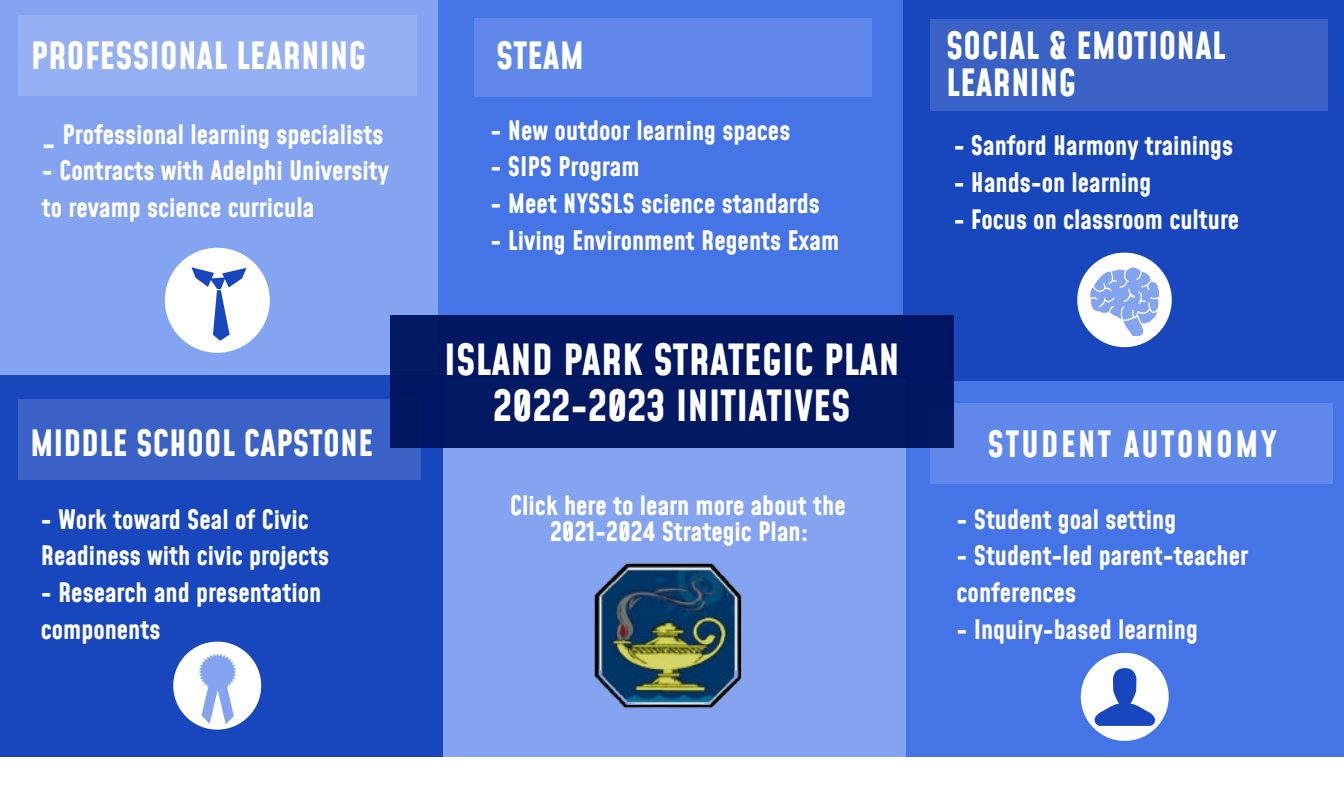
<style>
.page{position:relative;width:1344px;height:788px;background:#fff}
.page>*{position:absolute;margin:0;border:0;box-sizing:border-box;transform-origin:0 0}
.t1{font:700 42px "Mohave";color:#fff}
.t2{font:700 36.75px/36.8px "Mohave";color:#fff}
.t3{font:700 35.35px "Mohave";color:#fff}
.t4{font:700 35.35px "Mohave";letter-spacing:.055em;color:#fff}
.t5{font:700 26.25px/36.8px "Mohave";color:#fff}
</style>
<div class="page">
<div style="left:0;top:0;width:1344px;height:756px;background:#4574e7"></div>
<div style="left:930px;top:403px;width:403px;height:80px;background:#5f88ea"></div>
<div style="left:903px;top:0;width:441px;height:381px;background:#1847bd"></div>
<div style="left:930px;top:20px;width:398px;height:91px;background:#3961c6"></div>
<div style="left:0;top:0;width:438px;height:379px;background:#84a4f2"></div>
<div style="left:18px;top:15px;width:399px;height:80px;background:#95b1f3"></div>
<div style="left:425px;top:379px;width:480px;height:377px;background:#84a4f2"></div>
<div style="left:0;top:375px;width:442px;height:381px;background:#1847bd"></div>
<div style="left:1077px;top:252px;width:95px;height:95px;background:#fff;border-radius:50%"></div>
<img style="left:594px;top:562px;width:148px;height:147px">
<div style="left:474px;top:18px;width:398px;height:79px;background:#5f88ea"></div>
<div style="left:18px;top:399px;width:403px;height:81px;background:#3961c6"></div>
<div style="left:165px;top:248px;width:105px;height:105px;background:#fff;border-radius:50%"></div>
<svg style="left:191px;top:267px;width:56px;height:74px"></svg>
<div style="left:173px;top:641px;width:88px;height:88px;background:#fff;border-radius:50%"></div>
<svg style="left:199px;top:653px;width:38px;height:71px"></svg>
<div style="left:390px;top:315px;width:564px;height:132px;background:#00145e"></div>
<svg style="left:1091px;top:267px;width:68px;height:68px"></svg>
<div style="left:1081px;top:652px;width:88px;height:88px;background:#fff;border-radius:50%"></div>
<svg style="left:1095px;top:668px;width:60px;height:57px"></svg>
<p class="t2" style="left:31px;top:36px;width:337px">PROFESSIONAL LEARNING</p>
<p class="t2" style="left:946px;top:27px;width:281px">SOCIAL &amp; EMOTIONAL<br>LEARNING</p>
<p class="t2" style="left:496px;top:36px;width:89px">STEAM</p>
<p class="t5" style="left:42px;top:115px;width:343px">_ Professional learning specialists</p>
<p class="t5" style="left:42px;top:152px;width:348px">- Contracts with Adelphi University to revamp science curricula</p>
<p class="t3" style="left:30px;top:421px;width:345px">MIDDLE SCHOOL CAPSTONE</p>
<p class="t5" style="left:41px;top:500px;width:290px">- Work toward Seal of Civic<br>Readiness with civic projects</p>
<p class="t5" style="left:41px;top:574px;width:282px">- Research and presentation components</p>
<p class="t5" style="left:491px;top:111px;width:301px">- New outdoor learning spaces</p>
<p class="t5" style="left:491px;top:148px;width:150px">- SIPS Program</p>
<p class="t5" style="left:491px;top:185px;width:331px">- Meet NYSSLS science standards</p>
<p class="t5" style="left:491px;top:221px;width:350px">- Living Environment Regents Exam</p>
<p class="t1" style="left:444px;top:333px;width:457px">ISLAND PARK STRATEGIC PLAN</p>
<p class="t1" style="left:493px;top:379px;width:359px">2022-2023 INITIATIVES</p>
<p class="t5" style="left:510px;top:492px;width:337px;line-height:26.2px;text-align:center">Click here to learn more about the<br>2021-2024 Strategic Plan:</p>
<p class="t5" style="left:954px;top:127px;width:281px">- Sanford Harmony trainings</p>
<p class="t5" style="left:954px;top:164px;width:199px">- Hands-on learning</p>
<p class="t5" style="left:954px;top:200px;width:287px">- Focus on classroom culture</p>
<p class="t4" style="left:987px;top:422px;width:291px">STUDENT AUTONOMY</p>
<p class="t5" style="left:957px;top:500px;width:221px">- Student goal setting</p>
<p class="t5" style="left:957px;top:537px;width:293px">- Student-led parent-teacher conferences</p>
<p class="t5" style="left:957px;top:610px;width:243px">- Inquiry-based learning</p>
</div>
